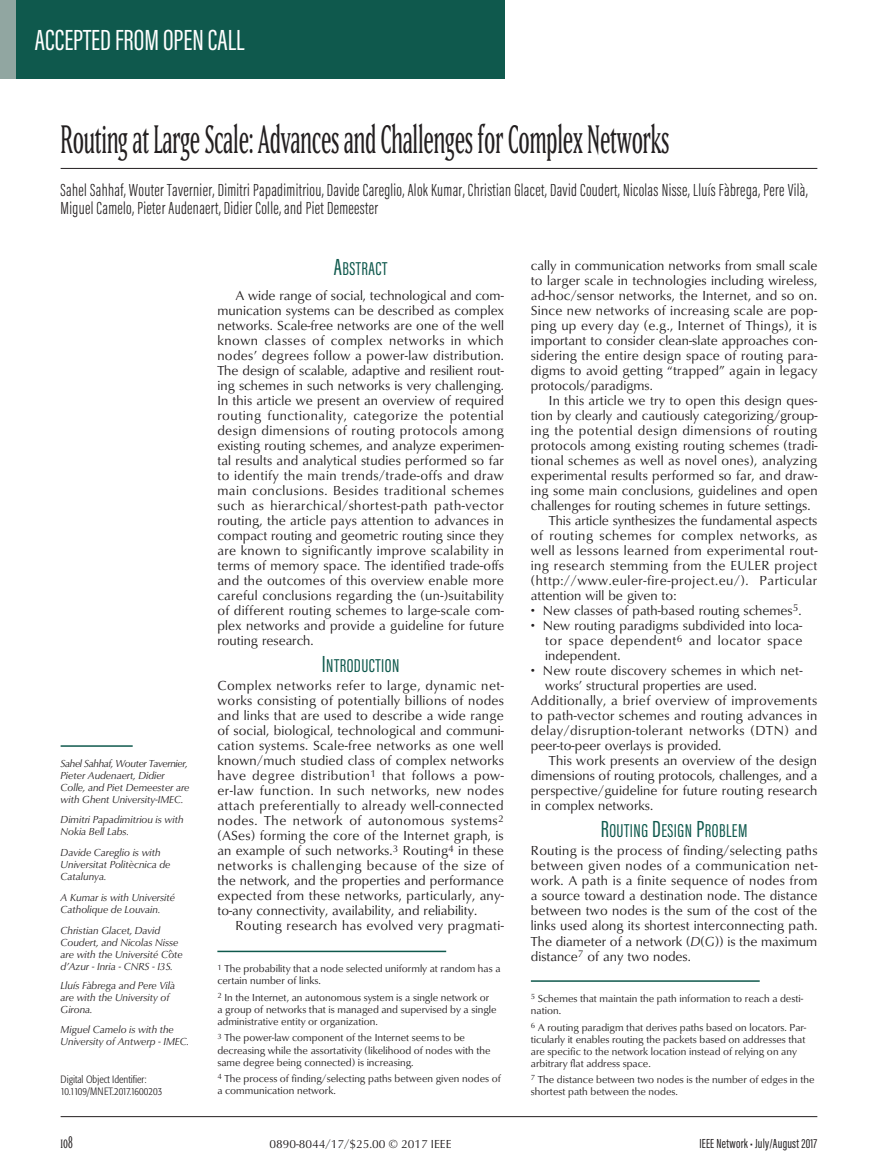
<style>
.page{position:relative;width:878px;height:1175px;background:#fff}
.page>*{position:absolute;margin:0;border:0;box-sizing:border-box;transform-origin:0 0}
.t1{font:condensed 39px "Matrix II Ext OT";letter-spacing:-.005em;color:#231f20}
.t2{font:30px "Acumin Pro Extra Cond";color:#fff}
.t3{font:19.2px "Acumin Pro Extra Cond Regular SC800";letter-spacing:.025em;color:#0f594d}
.t4{font:300 18px/18px "Acumin Pro Extra Cond";letter-spacing:.02em;color:#231f20}
.t5{font:16.5px "Matrix II Ext OT Narrow SC800";color:#231f20}
.t6{font:13.5px/15px "Classico URW";letter-spacing:.015em;color:#231f20;text-align:justify}
.t7{font:13.5px "Classico URW";letter-spacing:.035em;color:#231f20}
.t8{font:13.5px "Classico URW";letter-spacing:.04em;color:#231f20}
.t9{font:13.5px "Classico URW";letter-spacing:-.005em;color:#231f20}
.t10{font:13.5px "Acumin Pro Extra Cond";letter-spacing:.015em;color:#231f20}
.t11{font:12px "Classico URW Reg SC800";color:#231f20}
.t12{font:10.5px/12px "Classico URW";color:#231f20}
.t13{font:italic 10.5px/12px "Classico URW";color:#231f20}
.t14{font:300 condensed 10.5px/12px "Formata";color:#231f20}
.s1{font-size:24px}
.s2{font-style:italic}
</style>
<div class="page">
<hr style="left:61px;top:1115px;width:756px;height:1px;background:#231f20">
<div style="left:0;top:0;width:504px;height:79px;background:#0f594d"></div>
<div style="left:0;top:0;width:16px;height:79px;background:#91a6a1"></div>
<hr style="left:61px;top:168px;width:756px;height:1px;background:#231f20">
<hr style="left:61px;top:745px;width:72px;height:1px;background:#0f594d">
<hr style="left:217px;top:950px;width:229px;height:1px;background:#0f594d">
<hr style="left:530px;top:980px;width:229px;height:1px;background:#0f594d">
<h2 class="t2" style="left:35px;top:22px;width:211px">ACCEPTED FROM OPEN CALL</h2>
<h1 class="t1" style="left:61px;top:116px;width:610px">Routing at Large Scale: Advances and Challenges for Complex Networks</h1>
<h3 class="t4" style="left:61px;top:181px;width:748px">Sahel Sahhaf, Wouter Tavernier, Dimitri Papadimitriou, Davide Careglio, Alok Kumar, Christian Glacet, David Coudert, Nicolas Nisse, Lluís Fàbrega, Pere Vilà,<br>Miguel Camelo, Pieter Audenaert, Didier Colle, and Piet Demeester</h3>
<p class="t13" style="left:61px;top:756px;width:130px">Sahel Sahhaf, Wouter Tavernier,<br>Pieter Audenaert, Didier<br>Colle, and Piet Demeester are with Ghent University-IMEC.</p>
<p class="t13" style="left:61px;top:812px;width:124px">Dimitri Papadimitriou is with<br>Nokia Bell Labs.</p>
<p class="t13" style="left:61px;top:845px;width:111px">Davide Careglio is with<br>Universitat Politècnica de<br>Catalunya.</p>
<p class="t13" style="left:61px;top:890px;width:116px">A Kumar is with Université<br>Catholique de Louvain.</p>
<p class="t13" style="left:61px;top:923px;width:124px">Christian Glacet, David<br>Coudert, and Nicolas Nisse are with the Université C^ote d’Azur - Inria - CNRS - I3S.</p>
<p class="t13" style="left:61px;top:978px;width:116px">Lluís Fàbrega and Pere Vilà are with the University of<br>Girona.</p>
<p class="t13" style="left:61px;top:1022px;width:130px">Miguel Camelo is with the<br>University of Antwerp - IMEC.</p>
<p class="t14" style="left:61px;top:1073px;width:103px">Digital Object Identifier:<br>10.1109/MNET.2017.1600203</p>
<h3 class="t3" style="left:333px;top:257px;width:55px"><span class="s1">A</span>BSTRACT</h3>
<p class="t6" style="left:217px;top:287px;width:288px;text-indent:18px">A wide range of social, technological and com&shy;munication systems can be described as complex networks. Scale-free networks are one of the well known classes of complex networks in which nodes’ degrees follow a power-law distribution.<br>The design of scalable, adaptive and resilient rout&shy;ing schemes in such networks is very challenging.<br>In this article we present an overview of required routing functionality, categorize the potential design dimensions of routing protocols among existing routing schemes, and analyze experimen&shy;tal results and analytical studies performed so far to identify the main trends/trade-offs and draw main conclusions. Besides traditional schemes such as hierarchical/shortest-path path-vector routing, the article pays attention to advances in compact routing and geometric routing since they are known to significantly improve scalability in terms of memory space. The identified trade-offs and the outcomes of this overview enable more careful conclusions regarding the (un-)suitability of different routing schemes to large-scale com&shy;plex networks and provide a guideline for future routing research.</p>
<h3 class="t3" style="left:321px;top:654px;width:79px"><span class="s1">I</span>NTRODUCTION</h3>
<p class="t6" style="left:217px;top:677px;width:288px">Complex networks refer to large, dynamic net&shy;works consisting of potentially billions of nodes and links that are used to describe a wide range of social, biological, technological and communi&shy;cation systems. Scale-free networks as one well known/much studied class of complex networks have degree distribution<sup>1</sup> that follows a pow&shy;er-law function. In such networks, new nodes attach preferentially to already well-connected nodes. The network of autonomous systems<sup>2 </sup>(ASes) forming the core of the Internet graph, is an example of such networks.<sup>3</sup> Routing<sup>4</sup> in these networks is challenging because of the size of the network, and the properties and performance expected from these networks, particularly, any&shy;to-any connectivity, availability, and reliability.</p>
<p class="t6" style="left:235px;top:917px;width:270px">Routing research has evolved very pragmati-</p>
<p class="t12" style="left:217px;top:962px;width:284px"><sup>1</sup> The probability that a node selected uniformly at random has a certain number of links.</p>
<p class="t12" style="left:217px;top:990px;width:280px"><sup>2</sup> In the Internet, an autonomous system is a single network or a group of networks that is managed and supervised by a single administrative entity or organization.</p>
<p class="t12" style="left:217px;top:1031px;width:274px"><sup>3</sup> The power-law component of the Internet seems to be decreasing while the assortativity (likelihood of nodes with the same degree being connected) is increasing.</p>
<p class="t12" style="left:217px;top:1071px;width:285px"><sup>4</sup> The process of finding/selecting paths between given nodes of a communication network.</p>
<p class="t6" style="left:530px;top:257px;width:288px">cally in communication networks from small scale to larger scale in technologies including wireless, ad-hoc/sensor networks, the Internet, and so on.<br>Since new networks of increasing scale are pop&shy;ping up every day (e.g., Internet of Things), it is important to consider clean-slate approaches con&shy;sidering the entire design space of routing para&shy;digms to avoid getting “trapped” again in legacy protocols/paradigms.</p>
<p class="t6" style="left:548px;top:392px;width:270px">In this article we try to open this design ques-</p>
<p class="t6" style="left:530px;top:407px;width:288px">tion by clearly and cautiously categorizing/group-</p>
<p class="t7" style="left:530px;top:420px;width:288px">ing the potential design dimensions of routing</p>
<p class="t6" style="left:530px;top:437px;width:288px">protocols among existing routing schemes (tradi-</p>
<p class="t6" style="left:530px;top:452px;width:288px">tional schemes as well as novel ones), analyzing</p>
<p class="t6" style="left:530px;top:467px;width:288px">experimental results performed so far, and draw-</p>
<p class="t6" style="left:530px;top:482px;width:288px">ing some main conclusions, guidelines and open</p>
<p class="t6" style="left:530px;top:497px;width:281px">challenges for routing schemes in future settings.</p>
<p class="t9" style="left:548px;top:510px;width:270px">This article synthesizes the fundamental aspects</p>
<p class="t7" style="left:530px;top:525px;width:288px">of routing schemes for complex networks, as</p>
<p class="t6" style="left:530px;top:542px;width:288px">well as lessons learned from experimental rout-</p>
<p class="t6" style="left:530px;top:557px;width:288px">ing research stemming from the EULER project</p>
<p class="t8" style="left:530px;top:570px;width:288px">(http://www.euler-fire-project.eu/). Particular</p>
<p class="t6" style="left:530px;top:587px;width:147px">attention will be given to:</p>
<p class="t6" style="left:530px;top:602px;width:272px">• New classes of path-based routing schemes<sup>5</sup>.</p>
<p class="t6" style="left:545px;top:617px;width:258px;text-indent:-14px">• New routing paradigms subdivided into loca&shy;tor space dependent<sup>6</sup> and locator space independent.</p>
<p class="t6" style="left:530px;top:662px;width:273px">• New route discovery schemes in which net-</p>
<p class="t6" style="left:545px;top:677px;width:213px">works’ structural properties are used.</p>
<p class="t6" style="left:530px;top:692px;width:288px">Additionally, a brief overview of improvements</p>
<p class="t6" style="left:530px;top:707px;width:288px">to path-vector schemes and routing advances in</p>
<p class="t7" style="left:530px;top:720px;width:288px">delay/disruption-tolerant networks (DTN) and</p>
<p class="t6" style="left:530px;top:737px;width:192px">peer-to-peer overlays is provided.</p>
<p class="t6" style="left:548px;top:752px;width:269px">This work presents an overview of the design</p>
<p class="t6" style="left:530px;top:767px;width:288px">dimensions of routing protocols, challenges, and a</p>
<p class="t6" style="left:530px;top:782px;width:288px">perspective/guideline for future routing research</p>
<p class="t6" style="left:530px;top:797px;width:124px">in complex networks.</p>
<h3 class="t3" style="left:600px;top:819px;width:148px"><span class="s1">R</span>OUTING <span class="s1">D</span>ESIGN <span class="s1">P</span>ROBLEM</h3>
<p class="t6" style="left:530px;top:842px;width:288px">Routing is the process of finding/selecting paths between given nodes of a communication net&shy;work. A path is a finite sequence of nodes from a source toward a destination node. The distance between two nodes is the sum of the cost of the links used along its shortest interconnecting path.<br>The diameter of a network (<span class="s2">D</span>(<span class="s2">G</span>)) is the maximum distance<sup>7</sup> of any two nodes.</p>
<p class="t12" style="left:530px;top:991px;width:274px"><sup>5</sup> Schemes that maintain the path information to reach a desti&shy;nation.</p>
<p class="t12" style="left:530px;top:1020px;width:277px"><sup>6</sup> A routing paradigm that derives paths based on locators. Par&shy;ticularly it enables routing the packets based on addresses that are specific to the network location instead of relying on any arbitrary flat address space.</p>
<p class="t12" style="left:530px;top:1072px;width:285px"><sup>7</sup> The distance between two nodes is the number of edges in the shortest path between the nodes.</p>
<p class="t5" style="left:61px;top:1131px;width:14px">108</p>
<p class="t11" style="left:269px;top:1135px;width:183px">0890-8044/17/$25.00 © 2017 IEEE</p>
<p class="t10" style="left:699px;top:1134px;width:119px">IEEE Network • July/August 2017</p>
</div>
